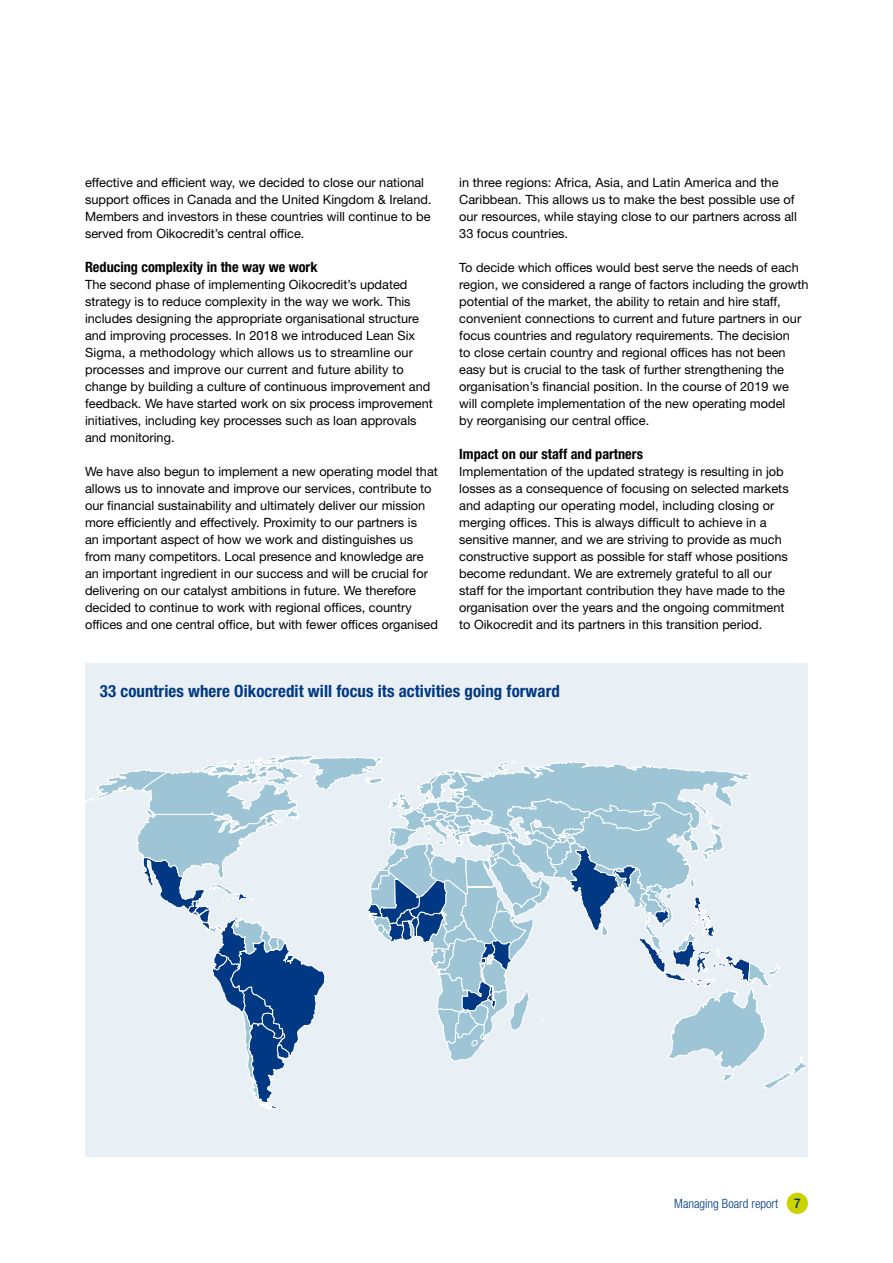
<style>
.page{position:relative;width:893px;height:1263px;background:#fff}
.page>*{position:absolute;margin:0;border:0;box-sizing:border-box;transform-origin:0 0}
.t1{font:700 condensed 16.8px "Helvetica Neue LT Std";letter-spacing:.005em;color:#003883}
.t2{font:700 condensed 14.25px "Helvetica Neue LT Std";color:#000}
.t3{font:12.75px/17px "Helvetica Neue LT Std";color:#000}
.t4{font:300 condensed 12.75px "Helvetica Neue LT Std";color:#003883}
.s1{font-weight:500;font-size:13.5px}
</style>
<div class="page">
<div style="left:85px;top:663px;width:723px;height:494px;background:#e9f0f5"></div>
<svg style="left:85px;top:755px;width:723px;height:355px"></svg>
<div style="left:787px;top:1193px;width:21px;height:21px;background:#cbd300;border-radius:50%"></div>
<p class="t3" style="left:85px;top:174px;width:348px">effective and efficient way, we decided to close our national support offices in Canada and the United Kingdom &amp; Ireland.<br>Members and investors in these countries will continue to be served from Oikocredit’s central office.</p>
<p class="t2" style="left:85px;top:258px;width:234px">Reducing complexity in the way we work</p>
<p class="t3" style="left:85px;top:276px;width:349px">The second phase of implementing Oikocredit’s updated strategy is to reduce complexity in the way we work. This includes designing the appropriate organisational structure and improving processes. In 2018 we introduced Lean Six Sigma, a methodology which allows us to streamline our processes and improve our current and future ability to change by building a culture of continuous improvement and feedback. We have started work on six process improvement initiatives, including key processes such as loan approvals and monitoring.</p>
<p class="t3" style="left:85px;top:463px;width:354px">We have also begun to implement a new operating model that allows us to innovate and improve our services, contribute to our financial sustainability and ultimately deliver our mission more efficiently and effectively. Proximity to our partners is<br>an important aspect of how we work and distinguishes us from many competitors. Local presence and knowledge are an important ingredient in our success and will be crucial for delivering on our catalyst ambitions in future. We therefore decided to continue to work with regional offices, country offices and one central office, but with fewer offices organised</p>
<p class="t3" style="left:459px;top:174px;width:339px">in three regions: Africa, Asia, and Latin America and the Caribbean. This allows us to make the best possible use of our resources, while staying close to our partners across all 33 focus countries.</p>
<p class="t3" style="left:459px;top:259px;width:351px">To decide which offices would best serve the needs of each region, we considered a range of factors including the growth potential of the market, the ability to retain and hire staff, convenient connections to current and future partners in our focus countries and regulatory requirements. The decision<br>to close certain country and regional offices has not been easy but is crucial to the task of further strengthening the organisation’s financial position. In the course of 2019 we will complete implementation of the new operating model<br>by reorganising our central office.</p>
<p class="t2" style="left:459px;top:446px;width:185px">Impact on our staff and partners</p>
<p class="t3" style="left:459px;top:463px;width:331px">Implementation of the updated strategy is resulting in job losses as a consequence of focusing on selected markets and adapting our operating model, including closing or merging offices. This is always difficult to achieve in a sensitive manner, and we are striving to provide as much constructive support as possible for staff whose positions become redundant. We are extremely grateful to all our staff for the important contribution they have made to the organisation over the years and the ongoing commitment to Oikocredit and its partners in this transition period.</p>
<h1 class="t1" style="left:100px;top:681px;width:461px">33 countries where Oikocredit will focus its activities going forward</h1>
<p class="t4" style="left:674px;top:1196px;width:128px">Managing Board report <span class="s1">7</span></p>
</div>
